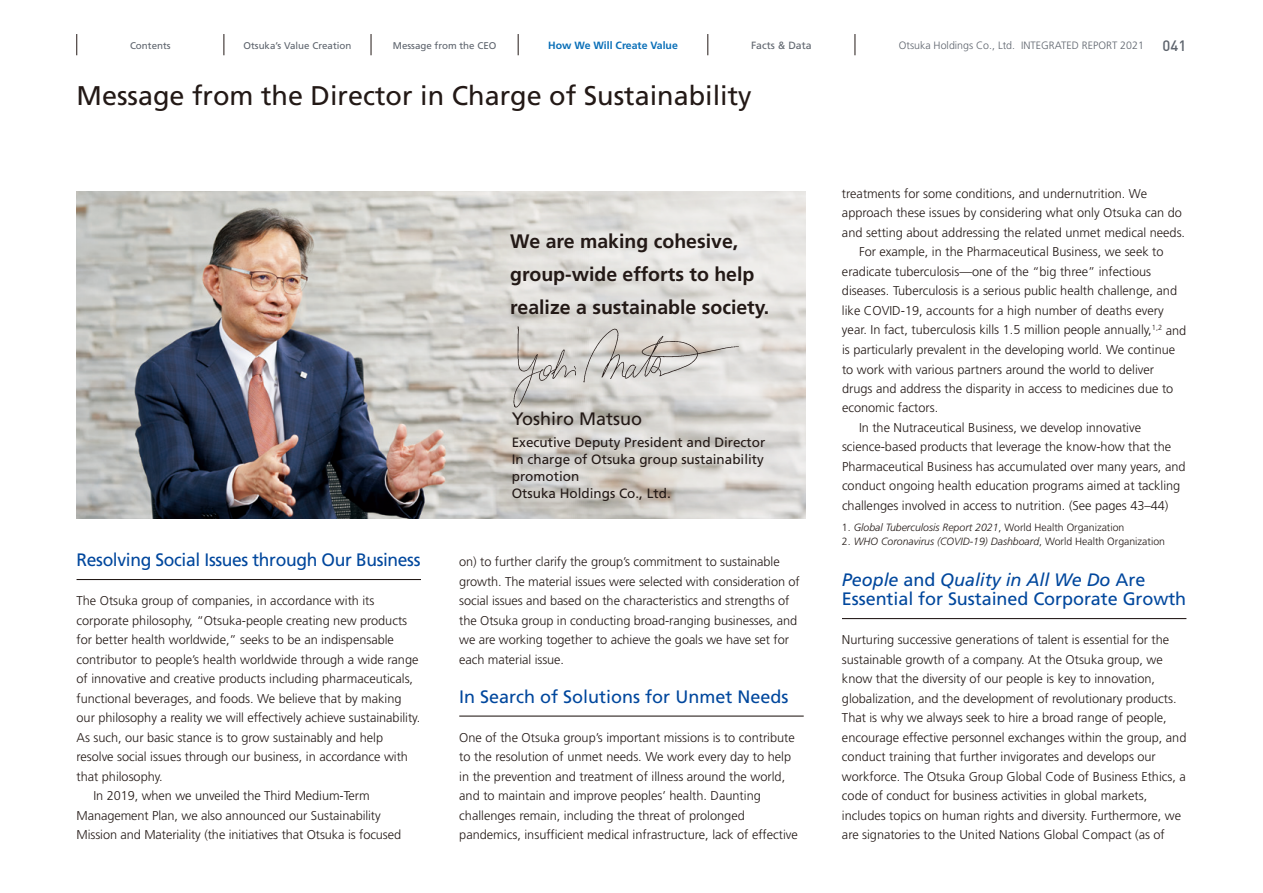
<style>
.page{position:relative;width:1263px;height:893px;background:#fff}
.page>*{position:absolute;margin:0;border:0;box-sizing:border-box;transform-origin:0 0}
.t1{font:27px "Frutiger LT Std";color:#231916}
.t2{font:700 19.5px/33px "Frutiger LT Std";color:#231916}
.t3{font:18px/19.5px "Frutiger LT Std";letter-spacing:-.005em;color:#00479d}
.t4{font:18px "Frutiger LT Std";color:#231916}
.t5{font:500 14.85px "DIN";color:#5e646d}
.t6{font:13.5px/17.2px "Frutiger LT Std";color:#231916}
.t7{font:300 12.75px/19.5px "Frutiger LT Std";color:#231916}
.t8{font:300 10.65px "Frutiger LT Std";color:#5e646d}
.t9{font:italic 300 10.5px "Frutiger LT Std";color:#231916}
.t10{font:700 10.5px "Frutiger LT Std";color:#096fb8}
.t11{font:10.5px "Frutiger LT Std";color:#5e646d}
.t12{font:9.75px "Frutiger LT Std";color:#5e646d}
.s1{font-style:normal}
.s2{font-style:italic}
</style>
<div class="page">
<hr style="left:77px;top:579px;width:344px;height:1px;background:#231916">
<hr style="left:459px;top:715px;width:345px;height:2px;background:#231916">
<hr style="left:842px;top:618px;width:344px;height:1px;background:#231916">
<img style="left:77px;top:191px;width:511px;height:328px">
<svg style="left:485px;top:207px;width:307px;height:136px;background:#e1dfdc"></svg>
<svg style="left:513px;top:326px;width:63px;height:82px;background:#c9c6c2"></svg>
<svg style="left:583px;top:329px;width:156px;height:53px;background:#d1ceca"></svg>
<svg style="left:76px;top:34px;width:1px;height:21px"></svg>
<svg style="left:224px;top:34px;width:1px;height:21px"></svg>
<svg style="left:371px;top:34px;width:1px;height:21px"></svg>
<svg style="left:518px;top:34px;width:1px;height:21px"></svg>
<svg style="left:707px;top:34px;width:1px;height:21px"></svg>
<svg style="left:855px;top:34px;width:1px;height:21px"></svg>
<p class="t12" style="left:130px;top:40px;width:42px">Contents</p>
<p class="t12" style="left:243px;top:40px;width:109px">Otsuka’s Value Creation</p>
<p class="t12" style="left:393px;top:40px;width:105px">Message from the CEO</p>
<p class="t10" style="left:548px;top:39px;width:131px">How We Will Create Value</p>
<p class="t11" style="left:751px;top:39px;width:62px">Facts &amp; Data</p>
<p class="t8" style="left:899px;top:39px;width:247px">Otsuka Holdings Co., Ltd. INTEGRATED REPORT 2021</p>
<p class="t5" style="left:1163px;top:36px;width:25px">041</p>
<h1 class="t1" style="left:77px;top:80px;width:677px">Message from the Director in Charge of Sustainability</h1>
<h2 class="t2" style="left:510px;top:225px;width:261px">We are making cohesive, group-wide efforts to help realize a sustainable society.</h2>
<h3 class="t3" style="left:77px;top:550px;width:345px">Resolving Social Issues through Our Business</h3>
<p class="t7" style="left:77px;top:591px;width:299px">The Otsuka group of companies, in accordance with its</p>
<p class="t7" style="left:77px;top:611px;width:332px">corporate philosophy, “Otsuka-people creating new products</p>
<p class="t7" style="left:77px;top:630px;width:319px">for better health worldwide,” seeks to be an indispensable</p>
<p class="t7" style="left:77px;top:650px;width:343px">contributor to people’s health worldwide through a wide range</p>
<p class="t7" style="left:77px;top:669px;width:338px">of innovative and creative products including pharmaceuticals,</p>
<p class="t7" style="left:77px;top:689px;width:326px">functional beverages, and foods. We believe that by making</p>
<p class="t7" style="left:77px;top:708px;width:345px">our philosophy a reality we will effectively achieve sustainability.</p>
<p class="t7" style="left:77px;top:728px;width:308px">As such, our basic stance is to grow sustainably and help</p>
<p class="t7" style="left:77px;top:747px;width:333px">resolve social issues through our business, in accordance with</p>
<p class="t7" style="left:77px;top:767px;width:88px">that philosophy.</p>
<p class="t7" style="left:94px;top:786px;width:278px">In 2019, when we unveiled the Third Medium-Term</p>
<p class="t7" style="left:77px;top:806px;width:306px">Management Plan, we also announced our Sustainability</p>
<p class="t7" style="left:77px;top:825px;width:326px">Mission and Materiality (the initiatives that Otsuka is focused</p>
<h3 class="t4" style="left:512px;top:408px;width:132px">Yoshiro Matsuo</h3>
<p class="t6" style="left:512px;top:433px;width:255px">Executive Deputy President and Director<br>In charge of Otsuka group sustainability promotion<br>Otsuka Holdings Co., Ltd.</p>
<p class="t7" style="left:459px;top:552px;width:342px">on) to further clarify the group’s commitment to sustainable growth. The material issues were selected with consideration of social issues and based on the characteristics and strengths of the Otsuka group in conducting broad-ranging businesses, and we are working together to achieve the goals we have set for each material issue.</p>
<h3 class="t3" style="left:459px;top:687px;width:331px">In Search of Solutions for Unmet Needs</h3>
<p class="t7" style="left:459px;top:728px;width:340px">One of the Otsuka group’s important missions is to contribute to the resolution of unmet needs. We work every day to help in the prevention and treatment of illness around the world, and to maintain and improve peoples’ health. Daunting challenges remain, including the threat of prolonged pandemics, insufficient medical infrastructure, lack of effective</p>
<p class="t7" style="left:842px;top:184px;width:307px">treatments for some conditions, and undernutrition. We</p>
<p class="t7" style="left:842px;top:204px;width:341px">approach these issues by considering what only Otsuka can do</p>
<p class="t7" style="left:842px;top:223px;width:345px">and setting about addressing the related unmet medical needs.</p>
<p class="t7" style="left:859px;top:242px;width:306px">For example, in the Pharmaceutical Business, we seek to</p>
<p class="t7" style="left:842px;top:262px;width:311px">eradicate tuberculosis—one of the “big three” infectious</p>
<p class="t7" style="left:842px;top:281px;width:337px">diseases. Tuberculosis is a serious public health challenge, and</p>
<p class="t7" style="left:842px;top:301px;width:323px">like COVID-19, accounts for a high number of deaths every</p>
<p class="t7" style="left:842px;top:320px;width:346px">year. In fact, tuberculosis kills 1.5 million people annually,<sup>1,2</sup> and</p>
<p class="t7" style="left:842px;top:340px;width:335px">is particularly prevalent in the developing world. We continue</p>
<p class="t7" style="left:842px;top:360px;width:314px">to work with various partners around the world to deliver</p>
<p class="t7" style="left:842px;top:379px;width:333px">drugs and address the disparity in access to medicines due to</p>
<p class="t7" style="left:842px;top:398px;width:98px">economic factors.</p>
<p class="t7" style="left:859px;top:418px;width:284px">In the Nutraceutical Business, we develop innovative</p>
<p class="t7" style="left:842px;top:437px;width:331px">science-based products that leverage the know-how that the</p>
<p class="t7" style="left:842px;top:457px;width:345px">Pharmaceutical Business has accumulated over many years, and</p>
<p class="t7" style="left:842px;top:476px;width:340px">conduct ongoing health education programs aimed at tackling</p>
<p class="t7" style="left:842px;top:496px;width:328px">challenges involved in access to nutrition. (See pages 43–44)</p>
<p class="t9" style="left:842px;top:521px;width:284px"><span class="s1">1.</span> Global Tuberculosis Report 2021<span class="s1">, World Health Organization</span></p>
<p class="t9" style="left:842px;top:535px;width:325px"><span class="s1">2.</span> WHO Coronavirus (COVID-19) Dashboard<span class="s1">, World Health Organization</span></p>
<h3 class="t3" style="left:842px;top:570px;width:346px"><span class="s2">People</span> and <span class="s2">Quality in All We Do</span> Are<br>Essential for Sustained Corporate Growth</h3>
<p class="t7" style="left:842px;top:630px;width:346px">Nurturing successive generations of talent is essential for the sustainable growth of a company. At the Otsuka group, we know that the diversity of our people is key to innovation, globalization, and the development of revolutionary products.<br>That is why we always seek to hire a broad range of people, encourage effective personnel exchanges within the group, and conduct training that further invigorates and develops our workforce. The Otsuka Group Global Code of Business Ethics, a code of conduct for business activities in global markets, includes topics on human rights and diversity. Furthermore, we are signatories to the United Nations Global Compact (as of</p>
</div>
